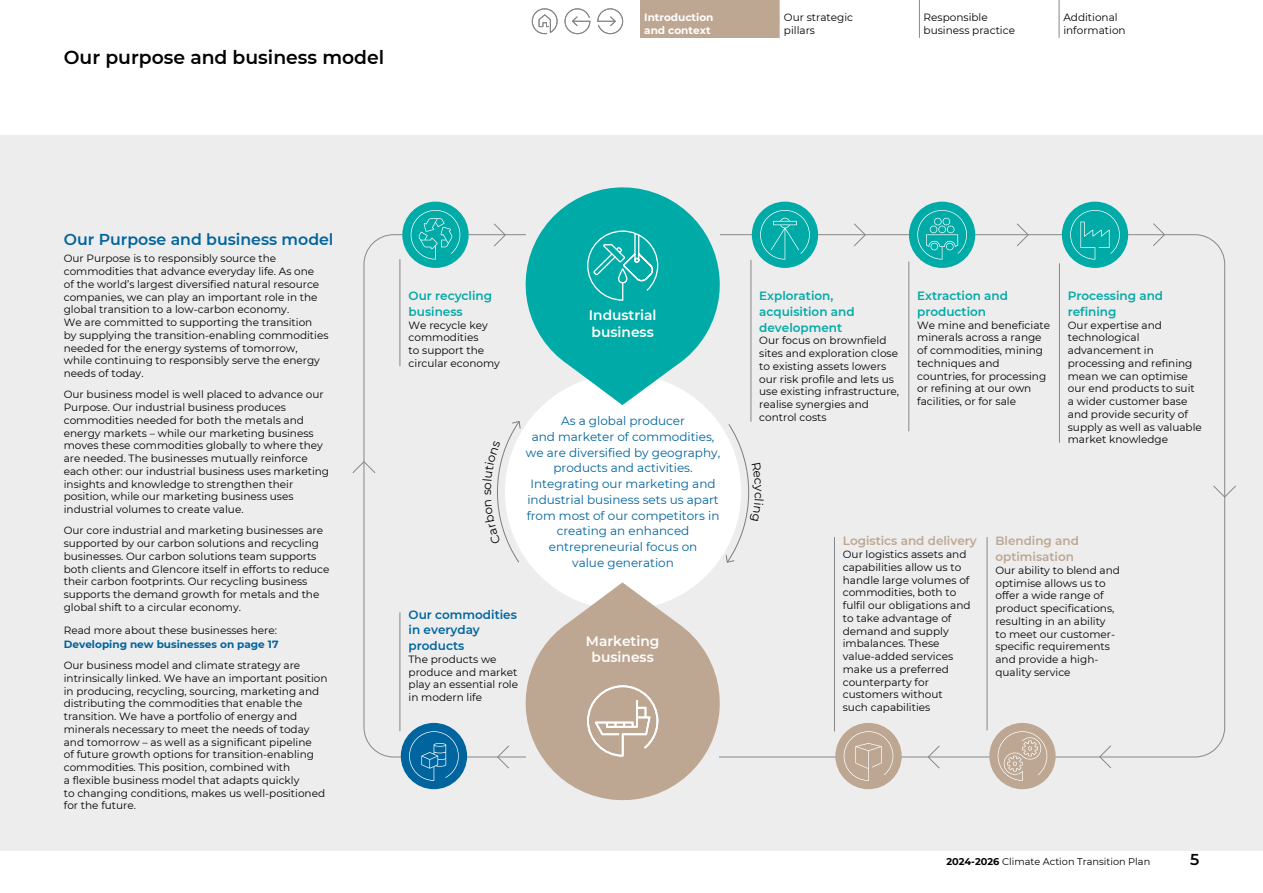
<style>
.page{position:relative;width:1263px;height:893px;background:#fff}
.page>*{position:absolute;margin:0;border:0;box-sizing:border-box;transform-origin:0 0}
.t1{font:600 18.75px "Montserrat";color:#000}
.t2{font:600 15.75px "Montserrat";color:#00649e}
.t3{font:600 15.75px "Montserrat";color:#000}
.t4{font:600 13.8px/16.4px "Montserrat";color:#fff;text-align:center}
.t5{font:12px/15.8px "Montserrat";color:#00649e;text-align:center}
.t6{font:600 12px/15.8px "Montserrat";color:#00aaa6}
.t7{font:600 12px/15.8px "Montserrat";color:#bda792}
.t8{font:600 12px/15.8px "Montserrat";color:#00649e}
.t9{font:10.5px/12.8px "Montserrat";color:#000}
.t10{font:700 10.5px "Montserrat";color:#00649e}
.t11{font:700 10.5px/12.8px "Montserrat";color:#fff}
.t12{font:9.75px "Montserrat";color:#000}
.s1{font-weight:700}
</style>
<div class="page">
<div style="left:0;top:135px;width:1263px;height:715px;background:#ededed"></div>
<hr style="left:751px;top:260px;width:1px;height:162px;background:#878787">
<hr style="left:908px;top:262px;width:1px;height:169px;background:#878787">
<hr style="left:1059px;top:263px;width:1px;height:180px;background:#878787">
<svg style="left:853px;top:223px;width:13px;height:24px"></svg>
<svg style="left:1016px;top:223px;width:13px;height:24px"></svg>
<svg style="left:1152px;top:223px;width:13px;height:23px"></svg>
<svg style="left:1213px;top:485px;width:23px;height:13px"></svg>
<div style="left:752px;top:202px;width:66px;height:66px;background:#00aaa6;border-radius:50%"></div>
<svg style="left:760px;top:210px;width:50px;height:50px"></svg>
<div style="left:909px;top:202px;width:66px;height:66px;background:#00aaa6;border-radius:50%"></div>
<svg style="left:917px;top:210px;width:50px;height:50px"></svg>
<div style="left:1062px;top:202px;width:66px;height:66px;background:#00aaa6;border-radius:50%"></div>
<svg style="left:1070px;top:210px;width:50px;height:50px"></svg>
<hr style="left:400px;top:612px;width:1px;height:119px;background:#878787">
<svg style="left:497px;top:745px;width:13px;height:24px"></svg>
<hr style="left:400px;top:259px;width:1px;height:107px;background:#878787">
<div style="left:402px;top:202px;width:67px;height:66px;background:#00aaa6;border-radius:50%"></div>
<svg style="left:411px;top:210px;width:49px;height:50px"></svg>
<svg style="left:493px;top:223px;width:13px;height:24px"></svg>
<div style="left:505px;top:374px;width:236px;height:236px;background:#fff;border-radius:50%"></div>
<svg style="left:513px;top:582px;width:220px;height:219px;fill:#bda792"></svg>
<svg style="left:587px;top:685px;width:71px;height:72px;background:#c8b6a5"></svg>
<svg style="left:513px;top:187px;width:220px;height:218px;fill:#00aaa6"></svg>
<svg style="left:586px;top:230px;width:73px;height:71px;background:#22b5b1"></svg>
<div style="left:401px;top:723px;width:66px;height:66px;background:#00649e;border-radius:50%"></div>
<svg style="left:409px;top:731px;width:50px;height:50px"></svg>
<svg style="left:1099px;top:745px;width:13px;height:23px"></svg>
<hr style="left:987px;top:537px;width:1px;height:193px;background:#878787">
<hr style="left:834px;top:537px;width:1px;height:194px;background:#878787">
<svg style="left:927px;top:745px;width:13px;height:24px"></svg>
<div style="left:835px;top:723px;width:67px;height:66px;background:#bda792;border-radius:50%"></div>
<svg style="left:844px;top:731px;width:49px;height:50px"></svg>
<div style="left:989px;top:723px;width:66px;height:66px;background:#bda792;border-radius:50%"></div>
<svg style="left:998px;top:731px;width:49px;height:50px"></svg>
<svg style="left:352px;top:461px;width:24px;height:13px"></svg>
<div style="left:640px;top:0;width:140px;height:38px;background:#bda792"></div>
<svg style="left:918px;top:0;width:141px;height:38px"></svg>
<hr style="left:919px;top:0;width:1px;height:38px;background:#878787">
<hr style="left:1059px;top:0;width:1px;height:38px;background:#878787">
<svg style="left:531px;top:8px;width:59px;height:27px"></svg>
<svg style="left:597px;top:8px;width:26px;height:26px"></svg>
<svg style="left:497px;top:421px;width:24px;height:142px"></svg>
<svg style="left:725px;top:424px;width:25px;height:139px"></svg>
<h1 class="t1" style="left:64px;top:44px;width:322px">Our purpose and business model</h1>
<p class="t11" style="left:644px;top:10px;width:71px">Introduction and context</p>
<p class="t9" style="left:784px;top:10px;width:71px">Our strategic pillars</p>
<p class="t9" style="left:924px;top:10px;width:93px">Responsible business practice</p>
<p class="t9" style="left:1063px;top:10px;width:64px">Additional information</p>
<h2 class="t2" style="left:64px;top:229px;width:271px">Our Purpose and business model</h2>
<p class="t9" style="left:64px;top:252px;width:266px">Our Purpose is to responsibly source the commodities that advance everyday life. As one<br>of the world’s largest diversified natural resource companies, we can play an important role in the global transition to a low-carbon economy.<br>We are committed to supporting the transition<br>by supplying the transition-enabling commodities needed for the energy systems of tomorrow, while continuing to responsibly serve the energy needs of today.</p>
<p class="t9" style="left:64px;top:388px;width:267px">Our business model is well placed to advance our Purpose. Our industrial business produces commodities needed for both the metals and energy markets – while our marketing business moves these commodities globally to where they are needed. The businesses mutually reinforce each other: our industrial business uses marketing insights and knowledge to strengthen their position, while our marketing business uses industrial volumes to create value.</p>
<p class="t9" style="left:64px;top:524px;width:267px">Our core industrial and marketing businesses are supported by our carbon solutions and recycling businesses. Our carbon solutions team supports both clients and Glencore itself in efforts to reduce their carbon footprints. Our recycling business supports the demand growth for metals and the global shift to a circular economy.</p>
<p class="t9" style="left:64px;top:623px;width:215px">Read more about these businesses here:</p>
<p class="t10" style="left:64px;top:636px;width:216px">Developing new businesses on page 17</p>
<p class="t9" style="left:64px;top:659px;width:265px">Our business model and climate strategy are intrinsically linked. We have an important position in producing, recycling, sourcing, marketing and distributing the commodities that enable the transition. We have a portfolio of energy and minerals necessary to meet the needs of today and tomorrow – as well as a significant pipeline<br>of future growth options for transition-enabling commodities. This position, combined with<br>a flexible business model that adapts quickly<br>to changing conditions, makes us well-positioned for the future.</p>
<p class="t6" style="left:409px;top:288px;width:85px">Our recycling business</p>
<p class="t9" style="left:409px;top:318px;width:93px">We recycle key commodities<br>to support the circular economy</p>
<h3 class="t4" style="left:589px;top:307px;width:69px;text-align:left">Industrial business</h3>
<p class="t5" style="left:526px;top:413px;width:196px">As a global producer<br>and marketer of commodities, we are diversified by geography, products and activities.<br>Integrating our marketing and industrial business sets us apart from most of our competitors in creating an enhanced entrepreneurial focus on<br>value generation</p>
<p class="t8" style="left:409px;top:606px;width:110px">Our commodities in everyday products</p>
<p class="t9" style="left:409px;top:652px;width:111px">The products we produce and market play an essential role in modern life</p>
<h3 class="t4" style="left:586px;top:632px;width:75px">Marketing business</h3>
<p class="t6" style="left:759px;top:288px;width:97px">Exploration, acquisition and development</p>
<p class="t9" style="left:759px;top:334px;width:141px">Our focus on brownfield sites and exploration close to existing assets lowers our risk profile and lets us use existing infrastructure, realise synergies and control costs</p>
<p class="t6" style="left:917px;top:288px;width:92px">Extraction and production</p>
<p class="t9" style="left:917px;top:318px;width:134px">We mine and beneficiate minerals across a range of commodities, mining techniques and countries, for processing or refining at our own facilities, or for sale</p>
<p class="t6" style="left:1068px;top:288px;width:97px">Processing and refining</p>
<p class="t9" style="left:1068px;top:318px;width:136px">Our expertise and technological advancement in processing and refining mean we can optimise our end products to suit a wider customer base and provide security of supply as well as valuable market knowledge</p>
<p class="t7" style="left:843px;top:533px;width:136px">Logistics and delivery</p>
<p class="t9" style="left:843px;top:548px;width:129px">Our logistics assets and capabilities allow us to handle large volumes of commodities, both to fulfil our obligations and to take advantage of demand and supply imbalances. These value-added services make us a preferred counterparty for customers without<br>such capabilities</p>
<p class="t7" style="left:995px;top:533px;width:85px">Blending and optimisation</p>
<p class="t9" style="left:995px;top:563px;width:126px">Our ability to blend and optimise allows us to offer a wide range of product specifications, resulting in an ability<br>to meet our customer&shy;specific requirements and provide a high&shy;quality service</p>
<p class="t12" style="left:946px;top:855px;width:205px"><span class="s1">2024-2026</span> Climate Action Transition Plan</p>
<h2 class="t3" style="left:1190px;top:848px;width:11px">5</h2>
</div>
